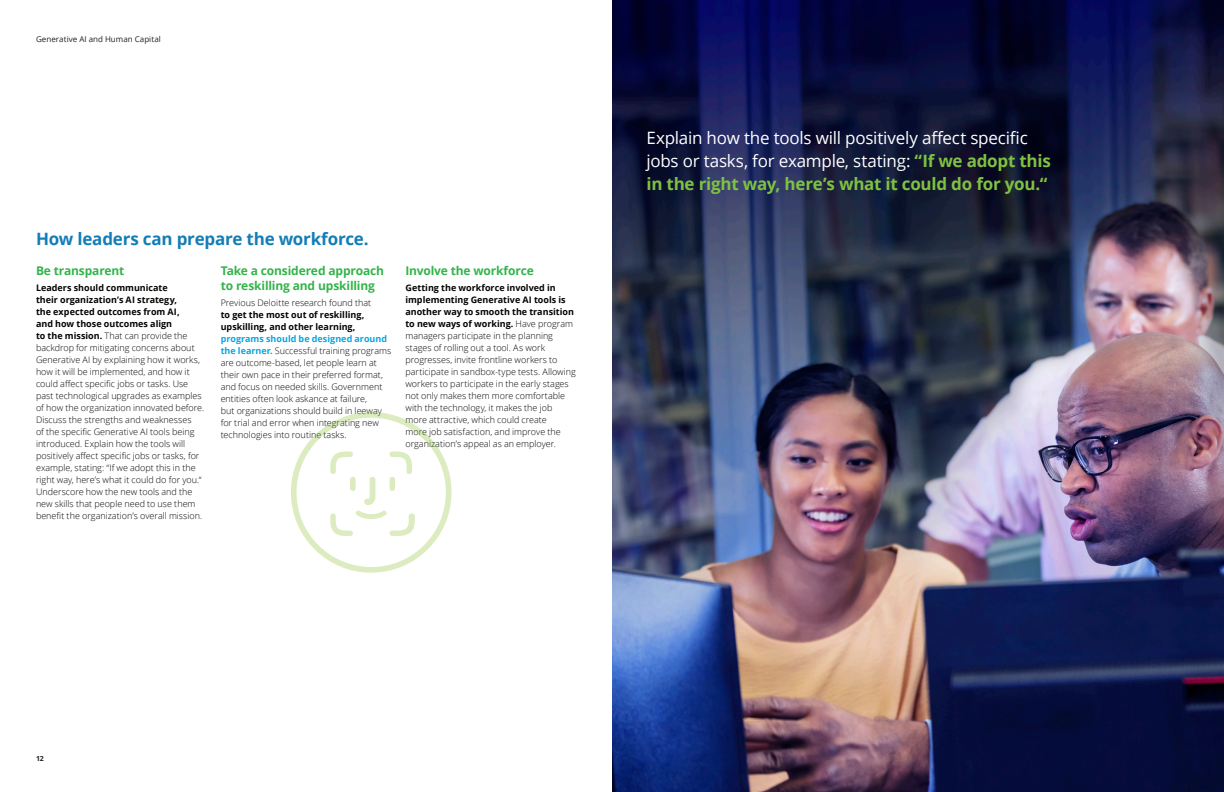
<style>
.page{position:relative;width:1224px;height:792px;background:#fff}
.page>*{position:absolute;margin:0;border:0;box-sizing:border-box;transform-origin:0 0}
.Body_copy__8_5_12pt{font:17px/23px "Open Sans";letter-spacing:-.015em;color:#fff}
.Introduction__14_18pt{font:700 17px "Open Sans";letter-spacing:-.015em;color:#137db7}
.Body_copy__8_5_12pt-2{font:700 12px/15px "Open Sans";letter-spacing:-.015em;color:#33b44b}
.Body_copy__8_5_12pt-3{font:300 9px/12px "Open Sans";color:#040503}
.t1{font:8px "Open Sans";letter-spacing:.005em;color:#231f20}
.t2{font:700 7px "Open Sans";color:#231f20}
.s1{font-weight:700}
.s2{font-weight:700;color:#09a6e0}
.s3{font-weight:700;color:#7ec242}
</style>
<div class="page">
<img style="left:612px;top:0;width:612px;height:792px">
<svg style="left:291px;top:412px;width:161px;height:161px"></svg>
<p class="t1" style="left:36px;top:34px;width:126px">Generative AI and Human Capital</p>
<p class="Introduction__14_18pt" style="left:36px;top:227px;width:334px">How leaders can prepare the workforce.</p>
<p class="Body_copy__8_5_12pt-2" style="left:36px;top:262px;width:90px">Be transparent</p>
<p class="Body_copy__8_5_12pt-3" style="left:36px;top:282px;width:170px"><span class="s1">Leaders should communicate<br>their organization’s AI strategy,<br>the expected outcomes from AI,<br>and how those outcomes align<br>to the mission.</span> That can provide the backdrop for mitigating concerns about Generative AI by explaining how it works, how it will be implemented, and how it could affect specific jobs or tasks. Use past technological upgrades as examples of how the organization innovated before.<br>Discuss the strengths and weaknesses<br>of the specific Generative AI tools being introduced. Explain how the tools will positively affect specific jobs or tasks, for example, stating: “If we adopt this in the right way, here’s what it could do for you.“ Underscore how the new tools and the new skills that people need to use them benefit the organization’s overall mission.</p>
<p class="Body_copy__8_5_12pt-2" style="left:221px;top:262px;width:165px">Take a considered approach to reskilling and upskilling</p>
<p class="Body_copy__8_5_12pt-3" style="left:221px;top:297px;width:172px">Previous Deloitte research found that<br><span class="s1">to get the most out of reskilling, upskilling, and other learning, </span><span class="s2">programs should be designed around the learner.</span> Successful training programs are outcome-based, let people learn at their own pace in their preferred format, and focus on needed skills. Government entities often look askance at failure,<br>but organizations should build in leeway for trial and error when integrating new technologies into routine tasks.</p>
<p class="Body_copy__8_5_12pt-2" style="left:405px;top:262px;width:130px">Involve the workforce</p>
<p class="Body_copy__8_5_12pt-3" style="left:405px;top:282px;width:172px"><span class="s1">Getting the workforce involved in implementing Generative AI tools is another way to smooth the transition to new ways of working.</span> Have program managers participate in the planning stages of rolling out a tool. As work progresses, invite frontline workers to participate in sandbox-type tests. Allowing workers to participate in the early stages not only makes them more comfortable with the technology, it makes the job more attractive, which could create<br>more job satisfaction, and improve the organization’s appeal as an employer.</p>
<p class="Body_copy__8_5_12pt" style="left:646px;top:126px;width:406px">Explain how the tools will positively affect specific jobs or tasks, for example, stating: <span class="s3">“If we adopt this in the right way, here’s what it could do for you.“</span></p>
<p class="t2" style="left:36px;top:754px;width:9px">12</p>
</div>
